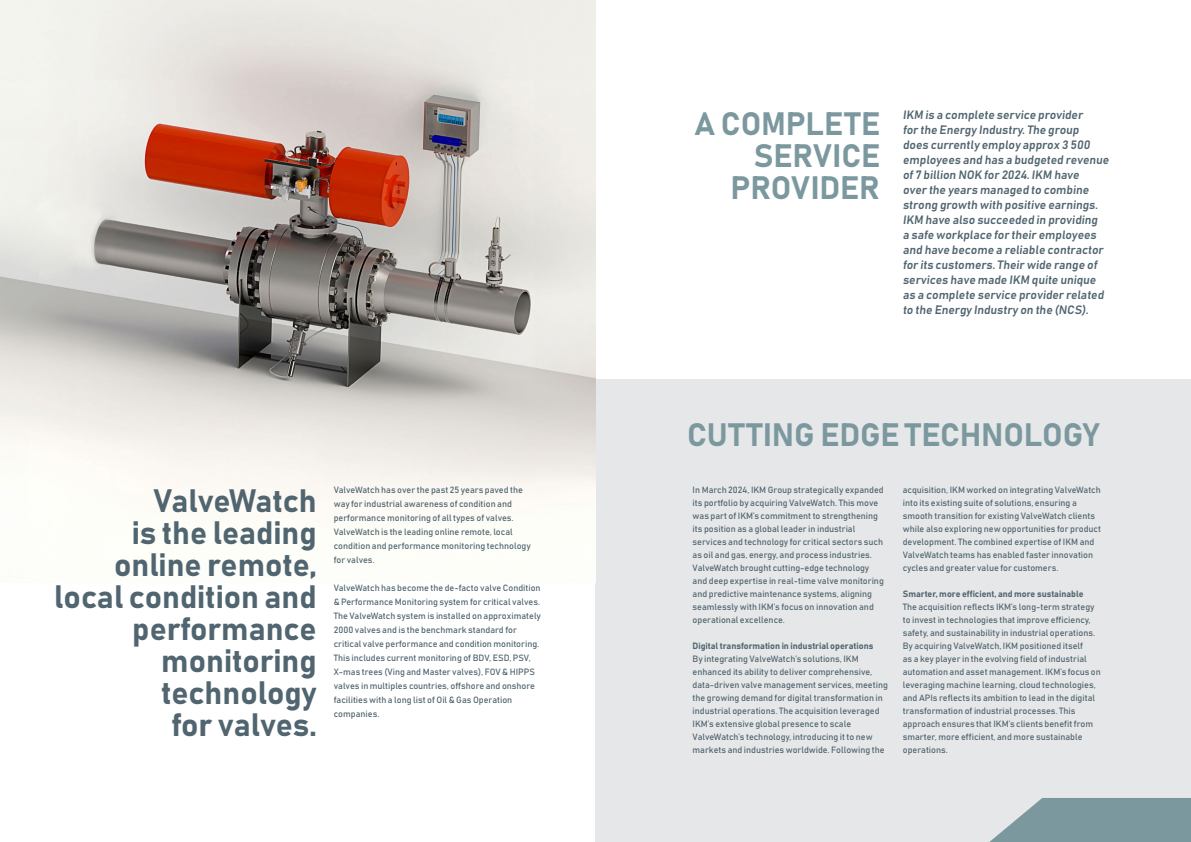
<style>
.page{position:relative;width:1191px;height:842px;background:#fff}
.page>*{position:absolute;margin:0;border:0;box-sizing:border-box;transform-origin:0 0}
.t1{font:32px/32px "Bahnschrift";color:#50656f;text-align:right}
.t2{font:32px/32px "Bahnschrift";letter-spacing:-.005em;color:#7c989f;text-align:right}
.t3{font:12px/15px "Bahnschrift";color:#50656f}
.t4{font:9px/13px "Bahnschrift";color:#50656f}
</style>
<div class="page">
<div style="left:595px;top:380px;width:596px;height:462px;background:#e6e7e8"></div>
<img style="left:0;top:0;width:595px;height:518px">
<svg style="left:989px;top:798px;width:202px;height:44px;background:#8aa2a8"></svg>
<h1 class="t1" style="left:54px;top:484px;width:264px">ValveWatch<br>is the leading online remote, local condition and performance monitoring technology<br>for valves.</h1>
<p class="t4" style="left:334px;top:483px;width:198px;line-height:14px">ValveWatch has over the past 25 years paved the way for industrial awareness of condition and performance monitoring of all types of valves.<br>ValveWatch is the leading online remote, local condition and performance monitoring technology for valves.</p>
<p class="t4" style="left:334px;top:581px;width:209px;line-height:14px">ValveWatch has become the de-facto valve Condition &amp; Performance Monitoring system for critical valves.<br>The ValveWatch system is installed on approximately 2000 valves and is the benchmark standard for critical valve performance and condition monitoring.<br>This includes current monitoring of BDV, ESD, PSV, X-mas trees (Ving and Master valves), FOV &amp; HIPPS valves in multiples countries, offshore and onshore facilities with a long list of Oil &amp; Gas Operation companies.</p>
<h1 class="t2" style="left:694px;top:107px;width:187px">A COMPLETE<br>SERVICE<br>PROVIDER</h1>
<p class="t3" style="left:902px;top:107px;width:209px">IKM is a complete service provider<br>for the Energy Industry.The group does currently employ approx 3 500 employees and has a budgeted revenue of 7 billion NOK for 2024.IKM have<br>over the years managed to combine strong growth with positive earnings.<br>IKM have also succeeded in providing<br>a safe workplace for their employees and have become a reliable contractor for its customers.Their wide range of services have made IKM quite unique as a complete service provider related to the Energy Industry on the (NCS).</p>
<h1 class="t2" style="left:687px;top:419px;width:414px">CUTTING EDGE TECHNOLOGY</h1>
<p class="t4" style="left:692px;top:483px;width:193px">In March 2024, IKM Group strategically expanded its portfolio by acquiring ValveWatch. This move was part of IKM’s commitment to strengthening its position as a global leader in industrial services and technology for critical sectors such as oil and gas, energy, and process industries.<br>ValveWatch brought cutting-edge technology and deep expertise in real-time valve monitoring and predictive maintenance systems, aligning seamlessly with IKM’s focus on innovation and operational excellence.</p>
<p class="t4" style="left:692px;top:639px;width:197px">Digital transformation in industrial operations<br>By integrating ValveWatch’s solutions, IKM enhanced its ability to deliver comprehensive, data-driven valve management services, meeting the growing demand for digital transformation in industrial operations. The acquisition leveraged IKM’s extensive global presence to scale ValveWatch’s technology, introducing it to new markets and industries worldwide. Following the</p>
<p class="t4" style="left:902px;top:483px;width:200px">acquisition, IKM worked on integrating ValveWatch into its existing suite of solutions, ensuring a smooth transition for existing ValveWatch clients while also exploring new opportunities for product development. The combined expertise of IKM and ValveWatch teams has enabled faster innovation cycles and greater value for customers.</p>
<p class="t4" style="left:902px;top:587px;width:200px">Smarter, more efficient, and more sustainable<br>The acquisition reflects IKM’s long-term strategy to invest in technologies that improve efficiency, safety, and sustainability in industrial operations.<br>By acquiring ValveWatch, IKM positioned itself<br>as a key player in the evolving field of industrial automation and asset management. IKM’s focus on leveraging machine learning, cloud technologies, and APIs reflects its ambition to lead in the digital transformation of industrial processes. This approach ensures that IKM’s clients benefit from smarter, more efficient, and more sustainable operations.</p>
</div>
